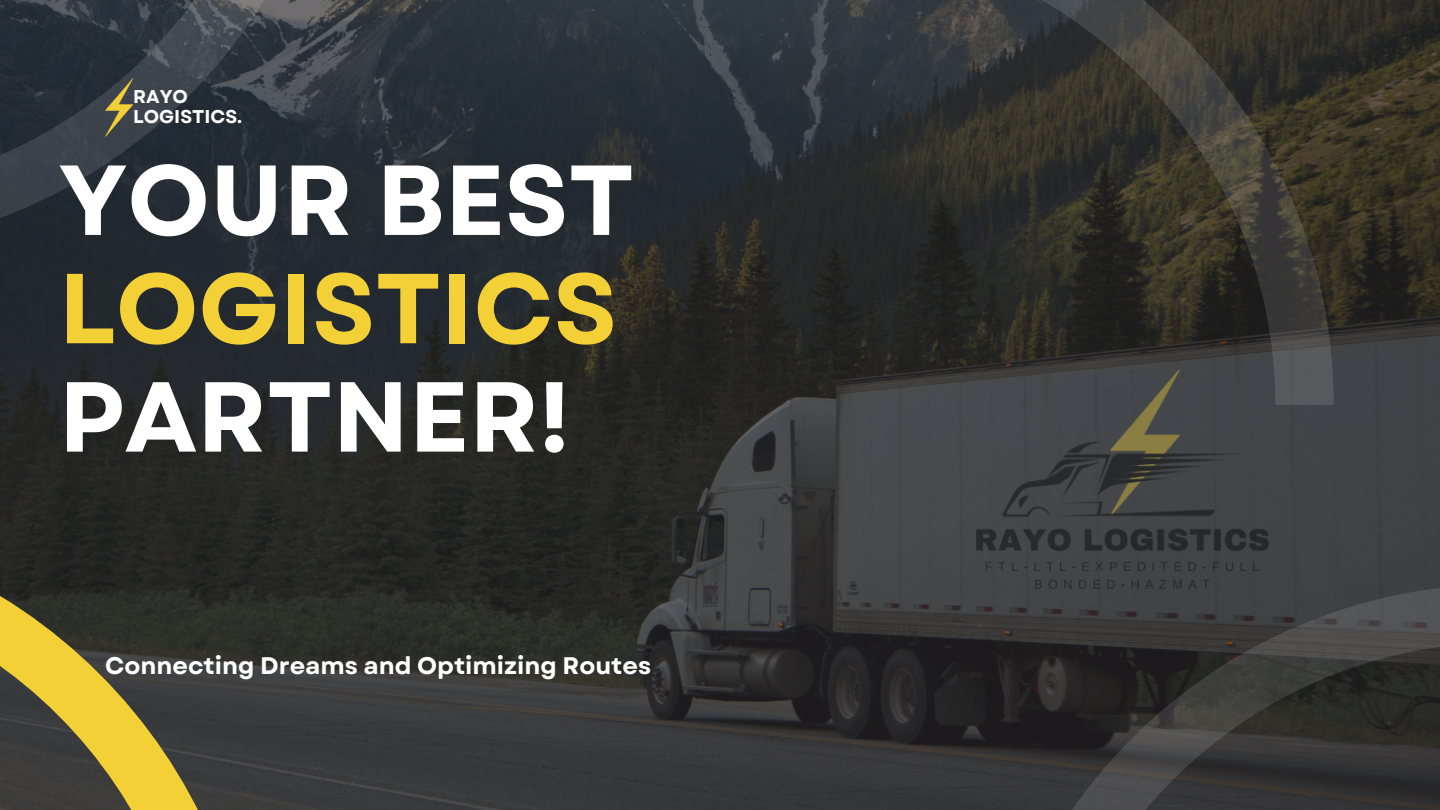
<style>
.page{position:relative;width:1440px;height:810px;background:#fff}
.page>*{position:absolute;margin:0;border:0;box-sizing:border-box;transform-origin:0 0}
.t1{font:700 99.2px/108.3px "Garet";color:#fff}
.t2{font:700 24px "Garet";color:#fff}
.t3{font:700 18.5px/20px "Garet";color:#fff}
.s1{color:#f4d037}
</style>
<div class="page">
<img style="left:0;top:0;width:1440px;height:810px">
<img style="left:952px;top:405px;width:382px;height:197px">
<svg style="left:807px;top:0;width:527px;height:405px;background:#33332f"></svg>
<svg style="left:977px;top:584px;width:463px;height:226px;background:#363535"></svg>
<svg style="left:0;top:0;width:342px;height:252px;background:#2e353d"></svg>
<svg style="left:0;top:520px;width:254px;height:290px;background:#575131"></svg>
<svg style="left:105px;top:78px;width:28px;height:58px;background:#656245"></svg>
<p class="t3" style="left:133px;top:87px;width:111px">RAYO<br>LOGISTICS.</p>
<p class="t1" style="left:59px;top:147px;width:577px">YOUR BEST<br><span class="s1">LOGISTICS<br></span>PARTNER!</p>
<p class="t2" style="left:105px;top:648px;width:548px">Connecting Dreams and Optimizing Routes</p>
</div>
